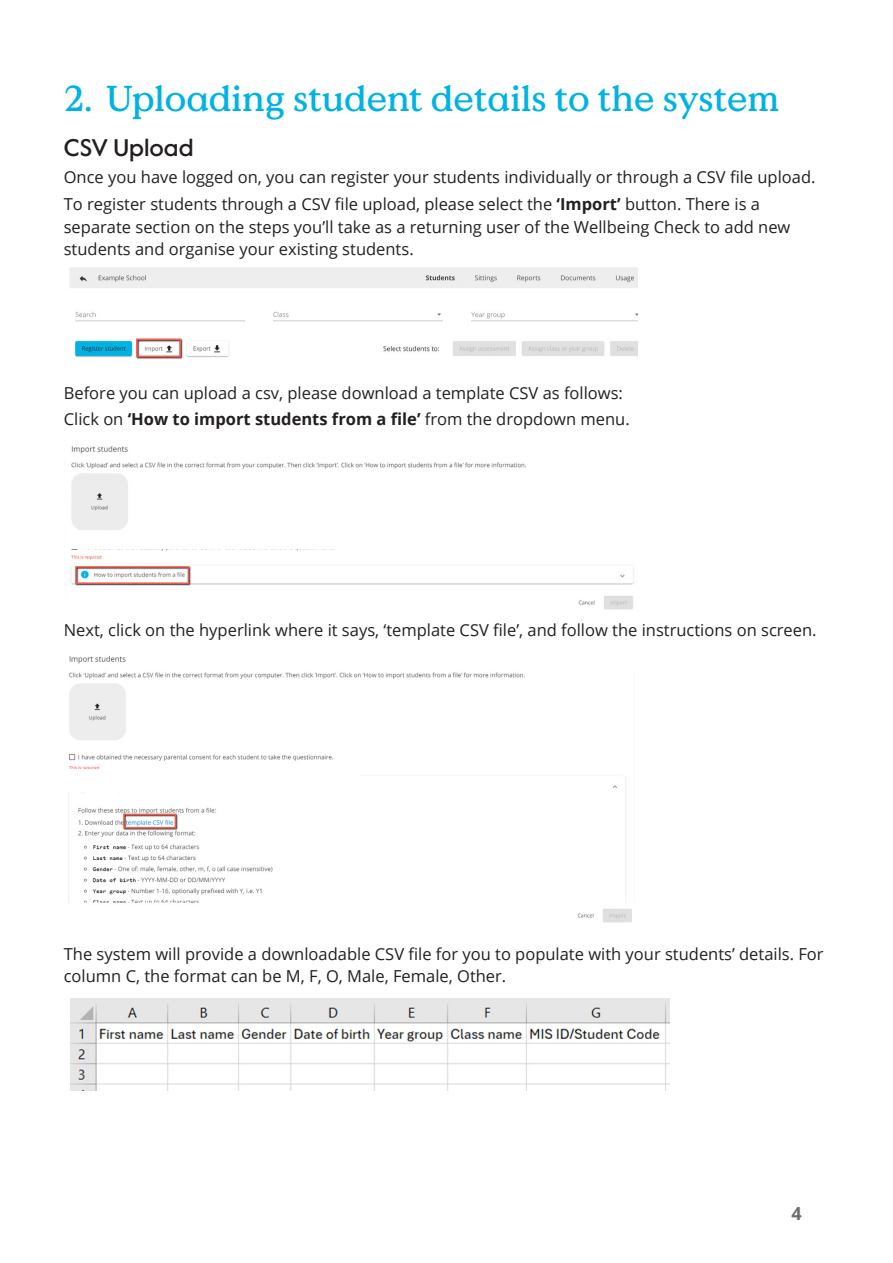
<style>
.page{position:relative;width:893px;height:1263px;background:#fff}
.page>*{position:absolute;margin:0;border:0;box-sizing:border-box;transform-origin:0 0}
.Section_Headings{font:500 36px "Value Serif Pro";color:#00b3e4}
.Subheadings{font:500 24px "Value Sans Pro";color:#231f20}
.t1{font:700 18px "Open Sans";color:#6c6d70}
.Body_Text{font:16.5px/22.5px "Open Sans";color:#231f20}
.Body_Text-2{font:700 16.5px "Open Sans";color:#231f20}
.s1{font-weight:700}
.s2{font-weight:400}
</style>
<div class="page">
<img style="left:69px;top:267px;width:569px;height:92px">
<img style="left:71px;top:445px;width:563px;height:165px">
<img style="left:68px;top:655px;width:564px;height:268px">
<img style="left:71px;top:999px;width:599px;height:91px">
<div style="left:69px;top:537px;width:289px;height:12px;background:#fff"></div>
<div style="left:66px;top:770px;width:294px;height:22px;background:#fff"></div>
<p class="Section_Headings" style="left:64px;top:77px;width:717px">2. Uploading student details to the system</p>
<p class="Subheadings" style="left:64px;top:134px;width:131px">CSV Upload</p>
<p class="Body_Text" style="left:64px;top:166px;width:753px">Once you have logged on, you can register your students individually or through a CSV file upload.</p>
<p class="Body_Text" style="left:64px;top:192px;width:728px">To register students through a CSV file upload, please select the <span class="s1">‘Import’</span> button. There is a separate section on the steps you’ll take as a returning user of the Wellbeing Check to add new students and organise your existing students.</p>
<p class="Body_Text" style="left:64px;top:381px;width:561px">Before you can upload a csv, please download a template CSV as follows:</p>
<p class="Body_Text-2" style="left:64px;top:408px;width:568px"><span class="s2">Click on</span> ‘How to import students from a file’ <span class="s2">from the dropdown menu.</span></p>
<p class="Body_Text" style="left:64px;top:619px;width:754px">Next, click on the hyperlink where it says, ‘template CSV file’, and follow the instructions on screen.</p>
<p class="Body_Text" style="left:64px;top:942px;width:761px">The system will provide a downloadable CSV file for you to populate with your students’ details. For column C, the format can be M, F, O, Male, Female, Other.</p>
<p class="t1" style="left:792px;top:1201px;width:12px">4</p>
</div>
